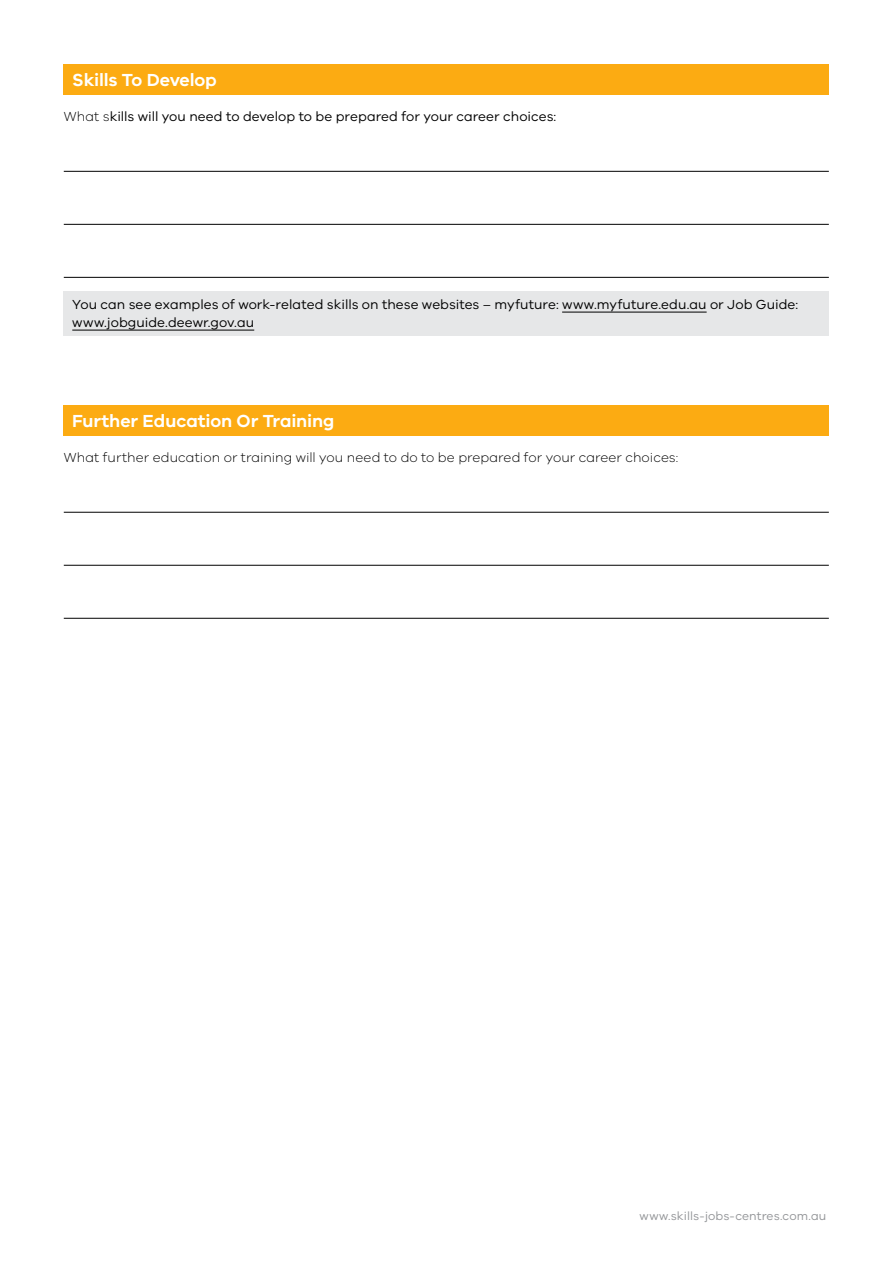
<style>
.page{position:relative;width:893px;height:1263px;background:#fff}
.page>*{position:absolute;margin:0;border:0;box-sizing:border-box;transform-origin:0 0}
.t1{font:600 18px "VIC";letter-spacing:-.01em;color:#fff}
.t2{font:13.5px/18px "VIC";color:#000}
.t3{font:300 13.5px "VIC";letter-spacing:.005em;color:#000}
.t4{font:12px "VIC";letter-spacing:.005em;color:#939598}
.s1{font-weight:300}
</style>
<div class="page">
<div style="left:64px;top:405px;width:765px;height:30px;background:#fcab12"></div>
<hr style="left:64px;top:512px;width:765px;height:1px;background:#000">
<hr style="left:64px;top:565px;width:765px;height:1px;background:#000">
<hr style="left:64px;top:618px;width:765px;height:1px;background:#000">
<div style="left:64px;top:64px;width:765px;height:31px;background:#fcab12"></div>
<hr style="left:64px;top:171px;width:765px;height:1px;background:#000">
<hr style="left:64px;top:224px;width:765px;height:1px;background:#000">
<hr style="left:64px;top:277px;width:765px;height:1px;background:#000">
<div style="left:64px;top:291px;width:765px;height:45px;background:#e6e7e8"></div>
<hr style="left:562px;top:312px;width:145px;height:1px;background:#000">
<hr style="left:72px;top:330px;width:182px;height:1px;background:#000">
<h1 class="t1" style="left:72px;top:69px;width:146px">Skills To Develop</h1>
<p class="t2" style="left:64px;top:107px;width:494px"><span class="s1">What s</span>kills will you need to develop to be prepared for your career choices:</p>
<p class="t2" style="left:72px;top:295px;width:727px">You can see examples of work-related skills on these websites – myfuture: www.myfuture.edu.au or Job Guide: www.jobguide.deewr.gov.au</p>
<h1 class="t1" style="left:72px;top:410px;width:264px">Further Education Or Training</h1>
<p class="t3" style="left:64px;top:449px;width:616px">What further education or training will you need to do to be prepared for your career choices:</p>
<p class="t4" style="left:640px;top:1209px;width:188px">www.skills-jobs-centres.com.au</p>
</div>
